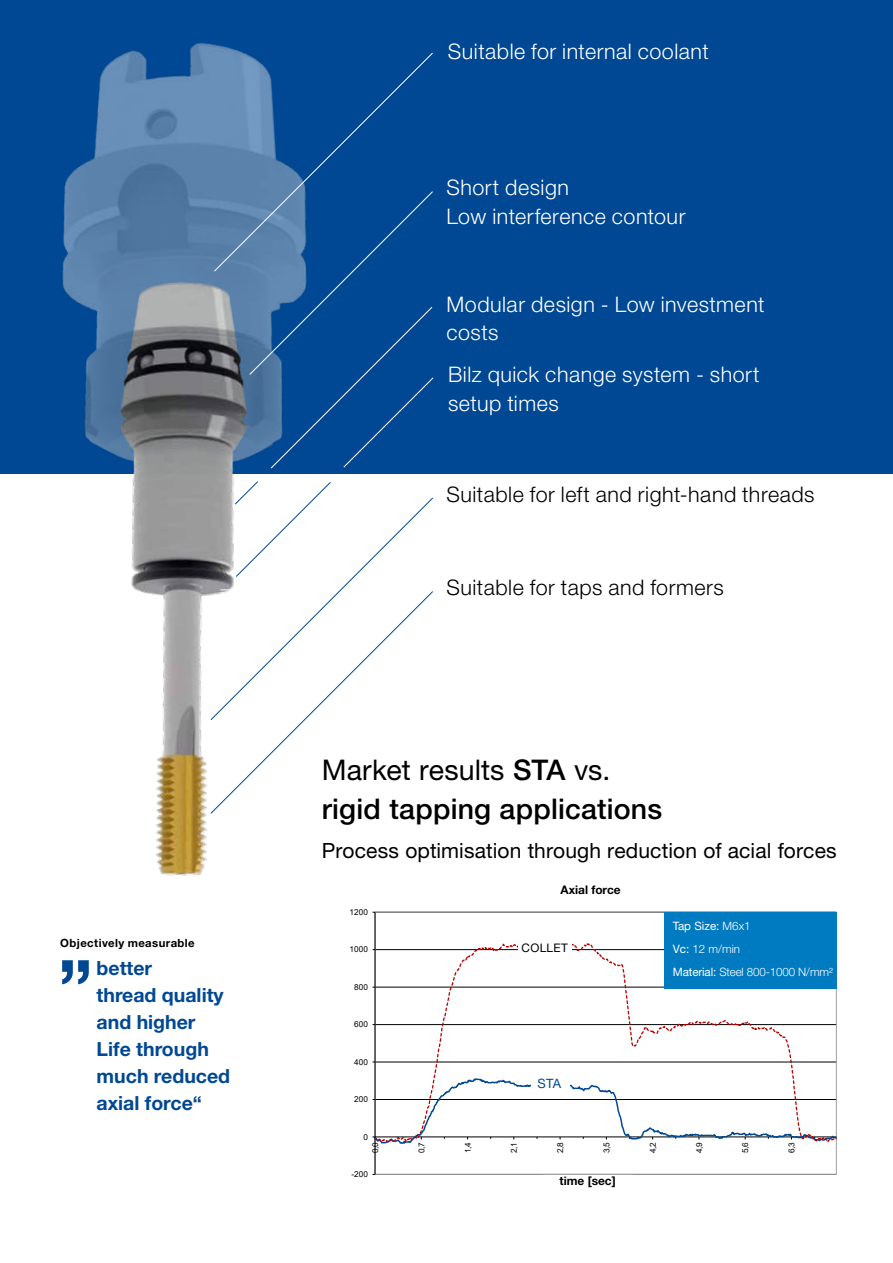
<style>
.page{position:relative;width:893px;height:1263px;background:#fff}
.page>*{position:absolute;margin:0;border:0;box-sizing:border-box;transform-origin:0 0}
.t1{font:700 75px "Helvetica Neue LT";color:#004893}
.t2{font:500 28.5px/39px "Helvetica Neue LT";letter-spacing:.005em;color:#000}
.t3{font:300 21.45px/28.7px "Helvetica Neue LT";letter-spacing:.025em;color:#fff}
.t4{font:300 21.45px "Helvetica Neue LT";letter-spacing:.025em;color:#000}
.t5{font:21px "Helvetica Neue LT";letter-spacing:.005em;color:#000}
.t6{font:700 19.5px/27px "Helvetica Neue LT";color:#004893}
.t7{font:12.9px "Helvetica Neue LT";color:#004893}
.t8{font:700 11.85px "Helvetica Neue LT";color:#000}
.t9{font:11.85px "Helvetica Neue LT";letter-spacing:.03em;color:#000}
.t10{font:300 11.55px "Helvetica Neue LT";letter-spacing:-.01em;color:#fff}
.t11{font:11.55px/23.1px "Helvetica Neue LT";color:#fff}
.t12{font:700 11.55px "Arial";color:#000}
.t13{font:700 11.4px "Helvetica Neue LT";letter-spacing:.035em;color:#000}
.t14{font:8.25px "Arial";letter-spacing:.005em;color:#000}
.t15{font:700 8.25px "Arial";letter-spacing:.005em;color:#000}
.s1{font-weight:400}
.s2{font-weight:300}
</style>
<div class="page">
<div style="left:0;top:0;width:893px;height:474px;background:#004893"></div>
<img style="left:62px;top:42px;width:355px;height:890px">
<svg style="left:248px;top:273px;width:186px;height:196px"></svg>
<svg style="left:213px;top:52px;width:220px;height:221px"></svg>
<svg style="left:209px;top:497px;width:224px;height:93px"></svg>
<svg style="left:209px;top:590px;width:224px;height:225px"></svg>
<svg style="left:234px;top:480px;width:154px;height:155px"></svg>
<hr style="left:375px;top:912px;width:1px;height:262px;background:#000">
<svg style="left:373px;top:941px;width:464px;height:207px"></svg>
<div style="left:518px;top:935px;width:54px;height:21px;background:#fff"></div>
<div style="left:531px;top:1071px;width:38px;height:22px;background:#fff"></div>
<div style="left:665px;top:913px;width:172px;height:76px;background:#007bc1"></div>
<p class="t3" style="left:448px;top:36px;width:262px">Suitable for internal coolant</p>
<p class="t3" style="left:446px;top:173px;width:240px">Short design<br>Low interference contour</p>
<p class="t3" style="left:446px;top:289px;width:320px">Modular design - Low investment costs</p>
<p class="t3" style="left:448px;top:359px;width:313px">Bilz quick change system - short setup times</p>
<p class="t4" style="left:446px;top:481px;width:369px">Suitable for left and right-hand threads</p>
<p class="t4" style="left:446px;top:574px;width:279px">Suitable for taps and formers</p>
<h2 class="t2" style="left:322px;top:750px;width:342px"><span class="s1">Market results</span> STA <span class="s1">vs. </span>rigid tapping applications</h2>
<p class="t5" style="left:322px;top:838px;width:516px">Process optimisation through reduction of acial forces</p>
<p class="t13" style="left:60px;top:936px;width:136px">Objectively measurable</p>
<p class="t14" style="left:350px;top:906px;width:20px">1200</p>
<p class="t14" style="left:350px;top:944px;width:20px">1000</p>
<p class="t8" style="left:560px;top:882px;width:62px">Axial force</p>
<p class="t12" style="left:560px;top:884px;width:54px">Axialkraft</p>
<p class="t9" style="left:522px;top:940px;width:48px">COLLET</p>
<p class="t11" style="left:673px;top:914px;width:79px">Tap Size: <span class="s2">M6x1<br></span>Vc: <span class="s2">12 m/min</span></p>
<h1 class="t1" style="left:58px;top:899px;width:36px">„</h1>
<p class="t6" style="left:97px;top:954px;width:57px">better</p>
<p class="t10" style="left:673px;top:965px;width:162px"><span class="s1">Material:</span> Steel 800-1000 N/mm²</p>
<p class="t6" style="left:97px;top:981px;width:135px">thread quality and higher<br>Life through much reduced axial force“</p>
<p class="t14" style="left:354px;top:981px;width:15px">800</p>
<p class="t14" style="left:354px;top:1019px;width:15px">600</p>
<p class="t14" style="left:354px;top:1056px;width:15px">400</p>
<p class="t7" style="left:537px;top:1076px;width:25px">STA</p>
<p class="t14" style="left:354px;top:1093px;width:15px">200</p>
<p class="t14" style="left:363px;top:1131px;width:6px">0</p>
<p class="t14" style="left:370px;top:1153px;width:13px;rotate:-90deg">0,0</p>
<p class="t14" style="left:416px;top:1153px;width:13px;rotate:-90deg">0,7</p>
<p class="t14" style="left:462px;top:1153px;width:13px;rotate:-90deg">1,4</p>
<p class="t14" style="left:508px;top:1153px;width:13px;rotate:-90deg">2,1</p>
<p class="t14" style="left:555px;top:1153px;width:13px;rotate:-90deg">2,8</p>
<p class="t14" style="left:601px;top:1153px;width:13px;rotate:-90deg">3,5</p>
<p class="t14" style="left:647px;top:1153px;width:13px;rotate:-90deg">4,2</p>
<p class="t14" style="left:693px;top:1153px;width:13px;rotate:-90deg">4,9</p>
<p class="t14" style="left:740px;top:1153px;width:13px;rotate:-90deg">5,6</p>
<p class="t14" style="left:786px;top:1153px;width:13px;rotate:-90deg">6,3</p>
<p class="t15" style="left:586px;top:1181px;width:38px">Zeit [sek]</p>
<p class="t14" style="left:351px;top:1168px;width:18px">-200</p>
<p class="t8" style="left:559px;top:1174px;width:58px">time [sec]</p>
</div>
